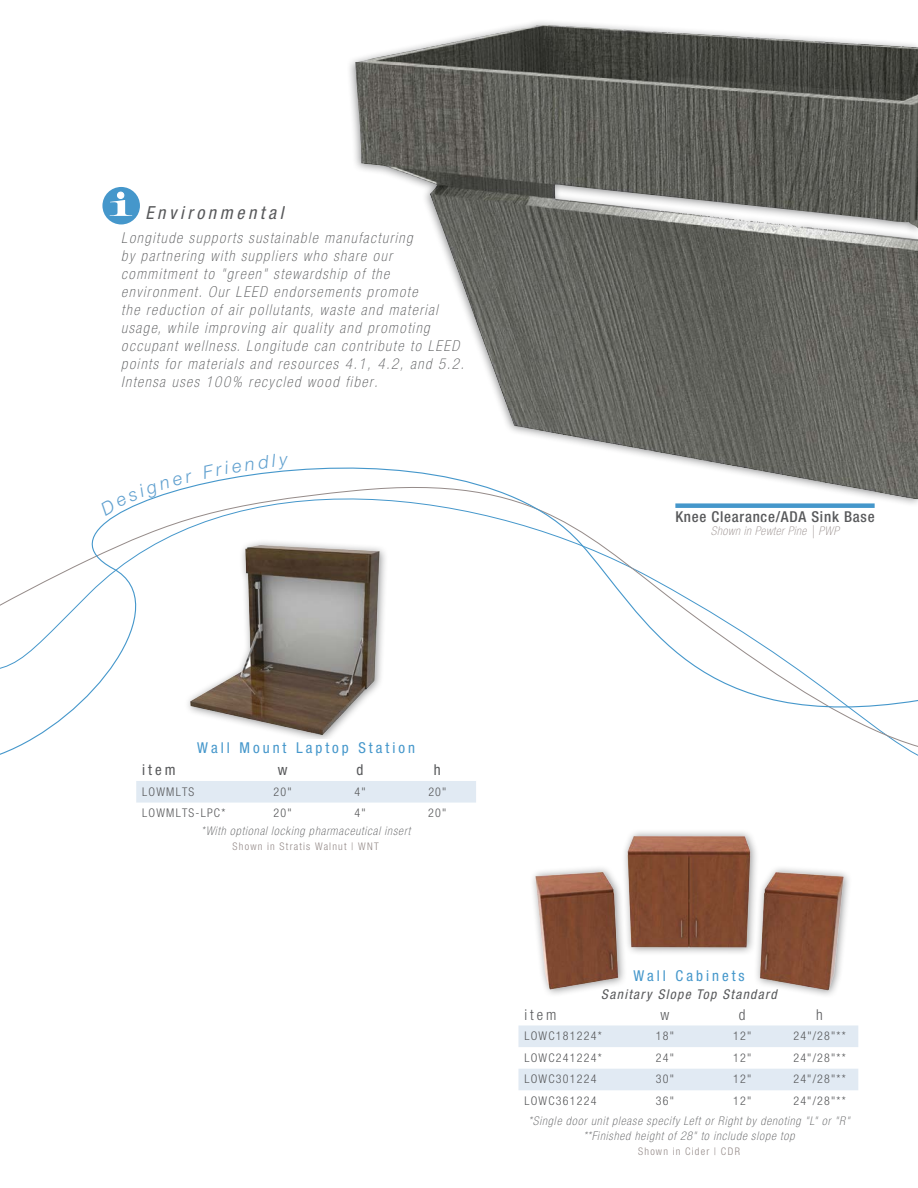
<style>
.page{position:relative;width:918px;height:1188px;background:#fff}
.page>*{position:absolute;margin:0;border:0;box-sizing:border-box;transform-origin:0 0}
.t1{font:italic condensed 18px "Helvetica Neue LT Std";letter-spacing:.2em;color:#58595b}
.t2{font:italic 100 condensed 15px/18px "Helvetica Neue LT Std";letter-spacing:.1em;color:#58595b}
.t3{font:condensed 15px "Helvetica Neue LT Std";letter-spacing:.2em;color:#4597cb}
.t4{font:500 condensed 15px "Helvetica Neue LT Std";letter-spacing:.05em;color:#58595b}
.t5{font:condensed 15px "Helvetica Neue LT Std";color:#58595b}
.t6{font:300 condensed 15px "Helvetica Neue LT Std";color:#58595b}
.t7{font:italic condensed 13.5px "Helvetica Neue LT Std";letter-spacing:.1em;color:#58595b}
.t8{font:300 condensed 12px "Helvetica Neue LT Std";letter-spacing:.1em;color:#58595b}
.t9{font:italic 100 condensed 12px/15px "Helvetica Neue LT Std";letter-spacing:.075em;color:#58595b;text-align:center}
.t10{font:italic 100 condensed 12px "Helvetica Neue LT Std";letter-spacing:.04em;color:#958b89}
.t11{font:300 condensed 10.5px "Helvetica Neue LT Std";letter-spacing:.115em;color:#958b89}
</style>
<div class="page">
<svg style="left:0;top:187px;width:918px;height:569px"></svg>
<div style="left:347px;top:19px;width:571px;height:488px;background:#58595b;opacity:.65"></div>
<img style="left:355px;top:25px;width:563px;height:474px">
<img style="left:137px;top:539px;width:339px;height:199px">
<div style="left:136px;top:781px;width:340px;height:22px;background:#e1eaf3"></div>
<img style="left:533px;top:831px;width:316px;height:164px">
<svg style="left:518px;top:1026px;width:340px;height:64px"></svg>
<div style="left:675px;top:503px;width:200px;height:5px;background:#4597cb"></div>
<div style="left:102px;top:187px;width:38px;height:37px;background:#4597cb;border-radius:50%"></div>
<svg style="left:110px;top:200px;width:22px;height:16px"></svg>
<div style="left:117px;top:192px;width:7px;height:7px;background:#fff;border:1px solid #fff;border-radius:50%"></div>
<svg style="left:99px;top:472px;width:94px;height:44px"></svg>
<svg style="left:202px;top:454px;width:87px;height:25px"></svg>
<p class="t1" style="left:145px;top:202px;width:140px">Environmental</p>
<p class="t2" style="left:121px;top:230px;width:344px">Longitude supports sustainable manufacturing<br>by partnering with suppliers who share our commitment to "green" stewardship of the environment. Our LEED endorsements promote<br>the reduction of air pollutants, waste and material usage, while improving air quality and promoting occupant wellness. Longitude can contribute to LEED points for materials and resources 4.1, 4.2, and 5.2.<br>Intensa uses 100% recycled wood fiber.</p>
<p class="t4" style="left:675px;top:507px;width:201px">Knee Clearance/ADA Sink Base</p>
<p class="t10" style="left:711px;top:524px;width:130px">Shown in Pewter Pine | PWP</p>
<p class="t3" style="left:197px;top:739px;width:219px">Wall Mount Laptop Station</p>
<p class="t5" style="left:142px;top:761px;width:35px">item</p>
<p class="t5" style="left:278px;top:761px;width:11px">w</p>
<p class="t5" style="left:357px;top:761px;width:8px">d</p>
<p class="t5" style="left:434px;top:761px;width:8px">h</p>
<p class="t8" style="left:142px;top:784px;width:54px">LOWMLTS</p>
<p class="t8" style="left:274px;top:784px;width:20px">20"</p>
<p class="t8" style="left:354px;top:784px;width:13px">4"</p>
<p class="t8" style="left:428px;top:784px;width:20px">20"</p>
<p class="t8" style="left:142px;top:806px;width:85px">LOWMLTS-LPC*</p>
<p class="t8" style="left:274px;top:806px;width:20px">20"</p>
<p class="t8" style="left:354px;top:806px;width:13px">4"</p>
<p class="t8" style="left:428px;top:806px;width:20px">20"</p>
<p class="t9" style="left:201px;top:824px;width:210px">*With optional locking pharmaceutical insert</p>
<p class="t11" style="left:233px;top:841px;width:148px">Shown in Stratis Walnut | WNT</p>
<p class="t3" style="left:633px;top:967px;width:113px">Wall Cabinets</p>
<p class="t7" style="left:601px;top:986px;width:177px">Sanitary Slope Top Standard</p>
<p class="t6" style="left:524px;top:1006px;width:34px">item</p>
<p class="t6" style="left:660px;top:1006px;width:10px">w</p>
<p class="t6" style="left:739px;top:1006px;width:8px">d</p>
<p class="t6" style="left:816px;top:1006px;width:8px">h</p>
<p class="t8" style="left:524px;top:1029px;width:79px">LOWC181224*</p>
<p class="t8" style="left:656px;top:1029px;width:20px">18"</p>
<p class="t8" style="left:733px;top:1029px;width:20px">12"</p>
<p class="t8" style="left:793px;top:1029px;width:54px">24"/28"**</p>
<p class="t8" style="left:524px;top:1051px;width:79px">LOWC241224*</p>
<p class="t8" style="left:656px;top:1051px;width:20px">24"</p>
<p class="t8" style="left:733px;top:1051px;width:20px">12"</p>
<p class="t8" style="left:793px;top:1051px;width:54px">24"/28"**</p>
<p class="t8" style="left:524px;top:1072px;width:74px">LOWC301224</p>
<p class="t8" style="left:656px;top:1072px;width:20px">30"</p>
<p class="t8" style="left:733px;top:1072px;width:20px">12"</p>
<p class="t8" style="left:793px;top:1072px;width:54px">24"/28"**</p>
<p class="t8" style="left:524px;top:1094px;width:74px">LOWC361224</p>
<p class="t8" style="left:656px;top:1094px;width:20px">36"</p>
<p class="t8" style="left:733px;top:1094px;width:20px">12"</p>
<p class="t8" style="left:793px;top:1094px;width:54px">24"/28"**</p>
<p class="t9" style="left:529px;top:1114px;width:323px">*Single door unit please specify Left or Right by denoting "L" or "R" **Finished height of 28" to include slope top</p>
<p class="t11" style="left:638px;top:1146px;width:103px">Shown in Cider | CDR</p>
</div>
